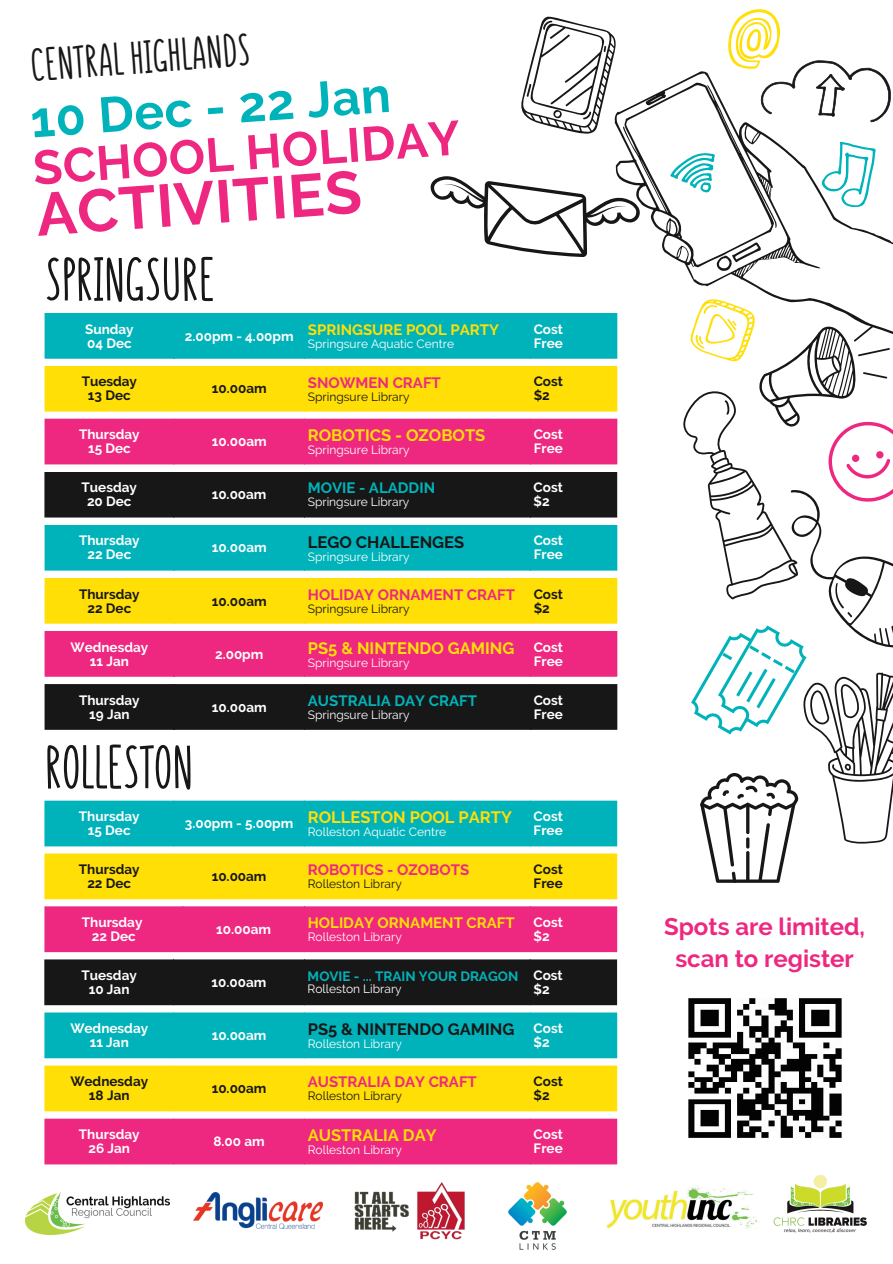
<style>
.page{position:relative;width:893px;height:1264px;background:#fff}
.page>*{position:absolute;margin:0;border:0;box-sizing:border-box;transform-origin:0 0}
.t1{font:700 60px "SUNN Line Free";color:#171717}
.t2{font:700 60px "Raleway";color:#ee2880}
.t3{font:700 49.35px "Raleway";color:#00b3ba}
.t4{font:700 47.85px "Raleway";color:#ee2880}
.t5{font:700 45px "SUNN Line Free";color:#171717}
.t6{font:700 24px/32.5px "Raleway";color:#ee2880;text-align:center}
.t7{font:700 16.5px "Raleway";color:#ffdf05}
.t8{font:700 16.5px "Raleway";color:#171717}
.t9{font:700 15px "Raleway";color:#ee2880}
.t10{font:700 15px "Raleway";color:#ffdf05}
.t11{font:700 15px "Raleway";color:#00b3ba}
.t12{font:700 13.5px/14px "Raleway";color:#fff}
.t13{font:700 13.5px/14px "Raleway";color:#171717;text-align:center}
.t14{font:700 13.5px "Raleway";color:#00b3ba}
.t15{font:12px "Raleway";color:#fff}
.t16{font:12px "Raleway";color:#171717}
</style>
<div class="page">
<svg style="left:521px;top:17px;width:94px;height:117px"></svg>
<svg style="left:430px;top:176px;width:184px;height:81px"></svg>
<svg style="left:614px;top:71px;width:278px;height:282px"></svg>
<svg style="left:821px;top:142px;width:54px;height:65px"></svg>
<svg style="left:683px;top:299px;width:209px;height:583px"></svg>
<div style="left:45px;top:313px;width:572px;height:46px;background:#00b3ba"></div>
<div style="left:45px;top:366px;width:572px;height:45px;background:#ffdf05"></div>
<div style="left:45px;top:419px;width:572px;height:45px;background:#ee2880"></div>
<div style="left:45px;top:472px;width:572px;height:45px;background:#171717"></div>
<div style="left:45px;top:631px;width:572px;height:45px;background:#ee2880"></div>
<div style="left:45px;top:525px;width:572px;height:45px;background:#00b3ba"></div>
<div style="left:45px;top:684px;width:572px;height:45px;background:#171717"></div>
<div style="left:45px;top:578px;width:572px;height:45px;background:#ffdf05"></div>
<svg style="left:728px;top:9px;width:162px;height:113px"></svg>
<img style="left:688px;top:998px;width:154px;height:140px">
<img style="left:773px;top:1175px;width:93px;height:58px">
<img style="left:193px;top:1192px;width:129px;height:36px">
<img style="left:354px;top:1182px;width:111px;height:58px">
<img style="left:508px;top:1182px;width:58px;height:66px">
<img style="left:606px;top:1185px;width:154px;height:44px">
<img style="left:26px;top:1192px;width:143px;height:42px">
<div style="left:45px;top:801px;width:572px;height:45px;background:#00b3ba"></div>
<div style="left:45px;top:853px;width:572px;height:46px;background:#ffdf05"></div>
<div style="left:45px;top:906px;width:572px;height:46px;background:#ee2880"></div>
<div style="left:45px;top:959px;width:572px;height:46px;background:#171717"></div>
<div style="left:45px;top:1118px;width:572px;height:46px;background:#ee2880"></div>
<div style="left:45px;top:1012px;width:572px;height:46px;background:#00b3ba"></div>
<div style="left:45px;top:1065px;width:572px;height:46px;background:#ffdf05"></div>
<h3 class="t5" style="left:28px;top:33px;width:221px;rotate:-4deg">CENTRAL HIGHLANDS</h3>
<h2 class="t3" style="left:29px;top:91px;width:362px;rotate:-4deg">10 Dec - 22 Jan</h2>
<h3 class="t4" style="left:31px;top:140px;width:429px;rotate:-4deg">SCHOOL HOLIDAY</h3>
<h1 class="t2" style="left:34px;top:179px;width:327px;rotate:-4deg">ACTIVITIES</h1>
<h1 class="t1" style="left:45px;top:236px;width:171px">SPRINGSURE</h1>
<p class="t12" style="left:85px;top:322px;width:50px">Sunday<br>04 Dec</p>
<p class="t10" style="left:185px;top:320px;width:316px"><sub>2.00pm</sub> <sub>-</sub> <sub>4.00pm</sub> SPRINGSURE POOL PARTY</p>
<p class="t15" style="left:308px;top:336px;width:148px">Springsure Aquatic Centre</p>
<p class="t13" style="left:82px;top:375px;width:57px">Tuesday<br>13 Dec</p>
<p class="t13" style="left:212px;top:382px;width:56px">10.00am</p>
<p class="t9" style="left:308px;top:373px;width:134px">SNOWMEN CRAFT</p>
<p class="t16" style="left:308px;top:389px;width:103px">Springsure Library</p>
<p class="t12" style="left:79px;top:427px;width:62px;text-align:center">Thursday<br>15 Dec</p>
<p class="t12" style="left:212px;top:434px;width:56px">10.00am</p>
<p class="t7" style="left:308px;top:426px;width:179px">ROBOTICS - OZOBOTS</p>
<p class="t15" style="left:308px;top:443px;width:103px">Springsure Library</p>
<p class="t12" style="left:82px;top:480px;width:57px;text-align:center">Tuesday<br>20 Dec</p>
<p class="t12" style="left:212px;top:487px;width:56px">10.00am</p>
<p class="t11" style="left:308px;top:479px;width:129px">MOVIE - ALADDIN</p>
<p class="t15" style="left:308px;top:495px;width:103px">Springsure Library</p>
<p class="t12" style="left:79px;top:533px;width:62px;text-align:center">Thursday<br>22 Dec</p>
<p class="t12" style="left:212px;top:540px;width:56px">10.00am</p>
<p class="t8" style="left:308px;top:532px;width:158px">LEGO CHALLENGES</p>
<p class="t15" style="left:308px;top:549px;width:103px">Springsure Library</p>
<p class="t13" style="left:79px;top:587px;width:62px">Thursday<br>22 Dec</p>
<p class="t13" style="left:212px;top:594px;width:56px">10.00am</p>
<p class="t9" style="left:308px;top:585px;width:209px">HOLIDAY ORNAMENT CRAFT</p>
<p class="t16" style="left:308px;top:601px;width:103px">Springsure Library</p>
<p class="t12" style="left:70px;top:640px;width:79px;text-align:center">Wednesday<br>11 Jan</p>
<p class="t12" style="left:215px;top:647px;width:50px">2.00pm</p>
<p class="t7" style="left:308px;top:638px;width:208px">PS5 &amp; NINTENDO GAMING</p>
<p class="t15" style="left:308px;top:655px;width:103px">Springsure Library</p>
<p class="t12" style="left:79px;top:693px;width:62px;text-align:center">Thursday<br>19 Jan</p>
<p class="t12" style="left:212px;top:700px;width:56px">10.00am</p>
<h1 class="t1" style="left:45px;top:724px;width:150px">ROLLESTON</h1>
<p class="t11" style="left:308px;top:691px;width:171px">AUSTRALIA DAY CRAFT</p>
<p class="t15" style="left:308px;top:707px;width:103px">Springsure Library</p>
<p class="t12" style="left:79px;top:809px;width:62px;text-align:center">Thursday<br>15 Dec</p>
<p class="t7" style="left:185px;top:807px;width:328px"><sub>3.00pm</sub> <sub>-</sub> <sub>5.00pm</sub> ROLLESTON POOL PARTY</p>
<p class="t15" style="left:308px;top:825px;width:140px">Rolleston Aquatic Centre</p>
<p class="t13" style="left:79px;top:862px;width:62px">Thursday<br>22 Dec</p>
<p class="t13" style="left:212px;top:869px;width:56px">10.00am</p>
<p class="t9" style="left:308px;top:861px;width:163px">ROBOTICS - OZOBOTS</p>
<p class="t16" style="left:308px;top:877px;width:96px">Rolleston Library</p>
<p class="t12" style="left:82px;top:915px;width:62px;text-align:center">Thursday<br>22 Dec</p>
<p class="t12" style="left:216px;top:922px;width:56px">10.00am</p>
<p class="t10" style="left:308px;top:914px;width:208px">HOLIDAY ORNAMENT CRAFT</p>
<p class="t15" style="left:308px;top:929px;width:96px">Rolleston Library</p>
<p class="t12" style="left:81px;top:968px;width:57px;text-align:center">Tuesday<br>10 Jan</p>
<p class="t12" style="left:211px;top:975px;width:56px">10.00am</p>
<p class="t14" style="left:307px;top:968px;width:212px">MOVIE - ... TRAIN YOUR DRAGON</p>
<p class="t15" style="left:307px;top:981px;width:96px">Rolleston Library</p>
<p class="t12" style="left:70px;top:1021px;width:79px;text-align:center">Wednesday<br>11 Jan</p>
<p class="t12" style="left:212px;top:1028px;width:56px">10.00am</p>
<p class="t8" style="left:308px;top:1019px;width:208px">PS5 &amp; NINTENDO GAMING</p>
<p class="t15" style="left:308px;top:1036px;width:96px">Rolleston Library</p>
<p class="t13" style="left:70px;top:1074px;width:79px">Wednesday<br>18 Jan</p>
<p class="t13" style="left:212px;top:1081px;width:56px">10.00am</p>
<p class="t9" style="left:308px;top:1073px;width:171px">AUSTRALIA DAY CRAFT</p>
<p class="t16" style="left:308px;top:1088px;width:96px">Rolleston Library</p>
<p class="t12" style="left:79px;top:1127px;width:62px;text-align:center">Thursday<br>26 Jan</p>
<p class="t12" style="left:213px;top:1134px;width:53px">8.00 am</p>
<p class="t7" style="left:308px;top:1125px;width:130px">AUSTRALIA DAY</p>
<p class="t15" style="left:308px;top:1143px;width:96px">Rolleston Library</p>
<p class="t12" style="left:533px;top:322px;width:31px">Cost<br>Free</p>
<p class="t13" style="left:533px;top:375px;width:31px;text-align:left">Cost $2</p>
<p class="t12" style="left:533px;top:427px;width:31px">Cost<br>Free</p>
<p class="t12" style="left:533px;top:480px;width:31px">Cost $2</p>
<p class="t12" style="left:533px;top:533px;width:31px">Cost<br>Free</p>
<p class="t13" style="left:533px;top:587px;width:31px;text-align:left">Cost $2</p>
<p class="t12" style="left:533px;top:640px;width:31px">Cost<br>Free</p>
<p class="t12" style="left:533px;top:693px;width:31px">Cost<br>Free</p>
<p class="t12" style="left:533px;top:809px;width:31px">Cost<br>Free</p>
<p class="t13" style="left:533px;top:862px;width:31px;text-align:left">Cost<br>Free</p>
<p class="t12" style="left:533px;top:915px;width:31px">Cost $2</p>
<p class="t12" style="left:533px;top:968px;width:31px">Cost $2</p>
<p class="t12" style="left:533px;top:1021px;width:31px">Cost $2</p>
<p class="t13" style="left:533px;top:1074px;width:31px;text-align:left">Cost $2</p>
<p class="t12" style="left:533px;top:1127px;width:31px">Cost<br>Free</p>
<h3 class="t6" style="left:664px;top:910px;width:202px">Spots are limited, scan to register</h3>
</div>
